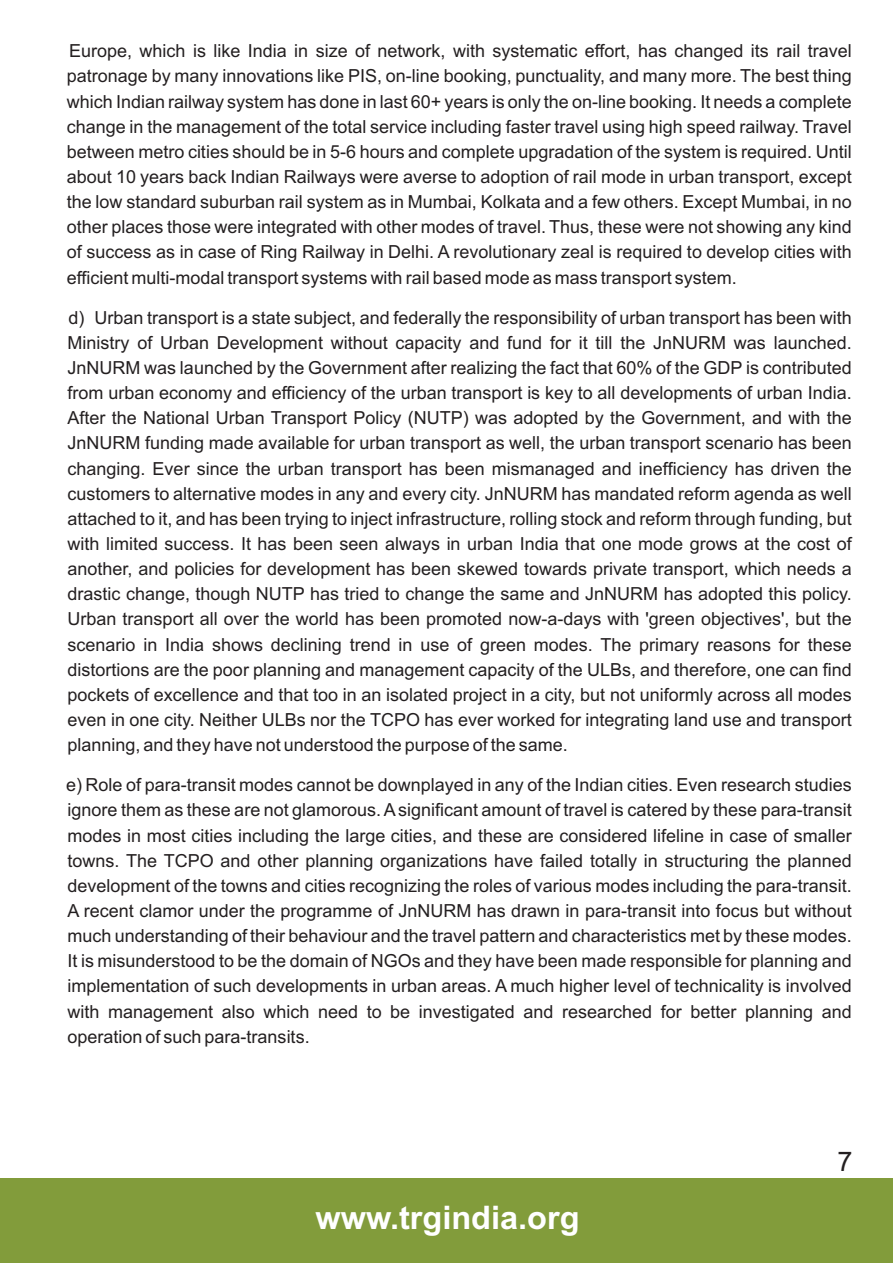
<style>
.page{position:relative;width:893px;height:1263px;background:#fff}
.page>*{position:absolute;margin:0;border:0;box-sizing:border-box;transform-origin:0 0}
.t1{font:700 32.4px "Arial";color:#fff}
.t2{font:27px "Arial";color:#231f20}
.t3{font:18px/25.2px "Arial";color:#231f20;text-align:justify}
</style>
<div class="page">
<div style="left:0;top:1178px;width:893px;height:85px;background:#829c3b"></div>
<p class="t3" style="left:67px;top:40px;width:786px">Europe, which is like India in size of network, with systematic effort, has changed its rail travel patronage by many innovations like PIS, on-line booking, punctuality, and many more. The best thing which Indian railway system has done in last 60+ years is only the on-line booking. It needs a complete change in the management of the total service including faster travel using high speed railway. Travel between metro cities should be in 5-6 hours and complete upgradation of the system is required. Until about 10 years back Indian Railways were averse to adoption of rail mode in urban transport, except the low standard suburban rail system as in Mumbai, Kolkata and a few others. Except Mumbai, in no other places those were integrated with other modes of travel. Thus, these were not showing any kind of success as in case of Ring Railway in Delhi. A revolutionary zeal is required to develop cities with efficient multi-modal transport systems with rail based mode as mass transport system.</p>
<p class="t3" style="left:68px;top:306px;width:786px">d) Urban transport is a state subject, and federally the responsibility of urban transport has been with Ministry of Urban Development without capacity and fund for it till the JnNURM was launched.<br>JnNURM was launched by the Government after realizing the fact that 60% of the GDP is contributed from urban economy and efficiency of the urban transport is key to all developments of urban India.<br>After the National Urban Transport Policy (NUTP) was adopted by the Government, and with the JnNURM funding made available for urban transport as well, the urban transport scenario has been changing. Ever since the urban transport has been mismanaged and inefficiency has driven the customers to alternative modes in any and every city. JnNURM has mandated reform agenda as well attached to it, and has been trying to inject infrastructure, rolling stock and reform through funding, but with limited success. It has been seen always in urban India that one mode grows at the cost of another, and policies for development has been skewed towards private transport, which needs a drastic change, though NUTP has tried to change the same and JnNURM has adopted this policy.<br>Urban transport all over the world has been promoted now-a-days with 'green objectives', but the scenario in India shows declining trend in use of green modes. The primary reasons for these distortions are the poor planning and management capacity of the ULBs, and therefore, one can find pockets of excellence and that too in an isolated project in a city, but not uniformly across all modes even in one city. Neither ULBs nor the TCPO has ever worked for integrating land use and transport planning, and they have not understood the purpose of the same.</p>
<p class="t3" style="left:66px;top:774px;width:787px">e) Role of para-transit modes cannot be downplayed in any of the Indian cities. Even research studies ignore them as these are not glamorous. A significant amount of travel is catered by these para-transit modes in most cities including the large cities, and these are considered lifeline in case of smaller towns. The TCPO and other planning organizations have failed totally in structuring the planned development of the towns and cities recognizing the roles of various modes including the para-transit.<br>A recent clamor under the programme of JnNURM has drawn in para-transit into focus but without much understanding of their behaviour and the travel pattern and characteristics met by these modes.<br>It is misunderstood to be the domain of NGOs and they have been made responsible for planning and implementation of such developments in urban areas. A much higher level of technicality is involved with management also which need to be investigated and researched for better planning and operation of such para-transits.</p>
<h1 class="t1" style="left:316px;top:1205px;width:265px">www.trgindia.org</h1>
<h2 class="t2" style="left:838px;top:1151px;width:17px">7</h2>
</div>
